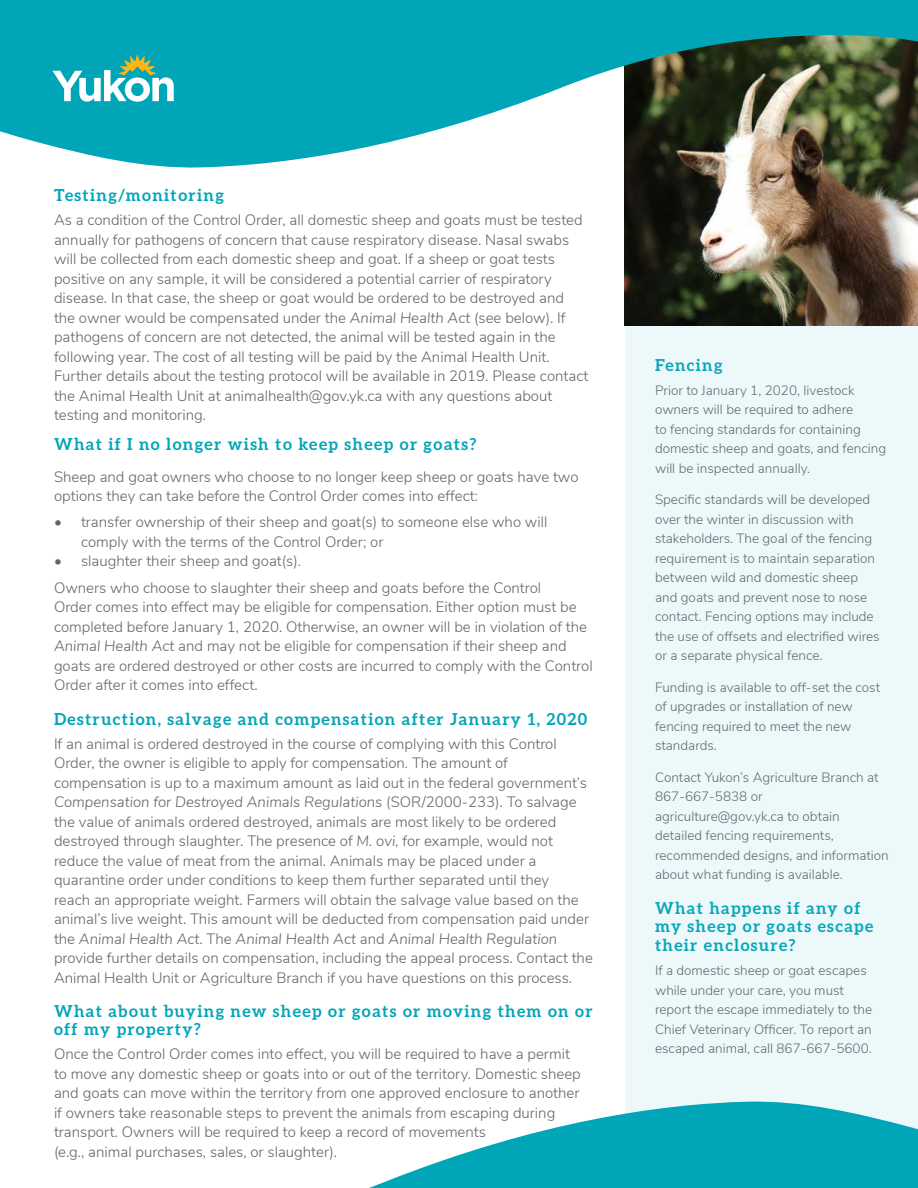
<style>
.page{position:relative;width:918px;height:1188px;background:#fff}
.page>*{position:absolute;margin:0;border:0;box-sizing:border-box;transform-origin:0 0}
.t1{font:700 16.5px/18px "Aleo";letter-spacing:.08em;color:#00a5b8}
.t2{font:300 15px/19.5px "Nunito Sans";color:#636466}
.t3{font:300 13.5px/19.5px "Nunito Sans";color:#636466}
.s1{font-style:italic}
</style>
<div class="page">
<div style="left:625px;top:326px;width:293px;height:774px;background:#ecf8fa"></div>
<img style="left:625px;top:169px;width:293px;height:157px">
<svg style="left:0;top:0;width:918px;height:169px;background:#359ca1"></svg>
<svg style="left:52px;top:54px;width:122px;height:48px"></svg>
<svg style="left:369px;top:1100px;width:549px;height:88px;fill:#00a5b8"></svg>
<p class="t1" style="left:54px;top:186px;width:171px">Testing/monitoring</p>
<p class="t2" style="left:54px;top:209px;width:536px">As a condition of the Control Order, all domestic sheep and goats must be tested annually for pathogens of concern that cause respiratory disease. Nasal swabs will be collected from each domestic sheep and goat. If a sheep or goat tests positive on any sample, it will be considered a potential carrier of respiratory disease. In that case, the sheep or goat would be ordered to be destroyed and the owner would be compensated under the <span class="s1">Animal Health Act</span> (see below). If pathogens of concern are not detected, the animal will be tested again in the following year. The cost of all testing will be paid by the Animal Health Unit.<br>Further details about the testing protocol will be available in 2019. Please contact the Animal Health Unit at animalhealth@gov.yk.ca with any questions about testing and monitoring.</p>
<p class="t1" style="left:54px;top:435px;width:424px">What if I no longer wish to keep sheep or goats?</p>
<p class="t2" style="left:54px;top:466px;width:526px">Sheep and goat owners who choose to no longer keep sheep or goats have two options they can take before the Control Order comes into effect:</p>
<p class="t2" style="left:81px;top:512px;width:468px;text-indent:-27px">• transfer ownership of their sheep and goat(s) to someone else who will comply with the terms of the Control Order; or</p>
<p class="t2" style="left:54px;top:547px;width:489px;line-height:26.2px">• slaughter their sheep and goat(s).<br>Owners who choose to slaughter their sheep and goats before the Control</p>
<p class="t2" style="left:54px;top:596px;width:540px">Order comes into effect may be eligible for compensation. Either option must be completed before January 1, 2020. Otherwise, an owner will be in violation of the <span class="s1">Animal Health Act</span> and may not be eligible for compensation if their sheep and goats are ordered destroyed or other costs are incurred to comply with the Control Order after it comes into effect.</p>
<p class="t1" style="left:54px;top:709px;width:535px">Destruction, salvage and compensation after January 1, 2020</p>
<p class="t2" style="left:54px;top:733px;width:540px">If an animal is ordered destroyed in the course of complying with this Control Order, the owner is eligible to apply for compensation. The amount of compensation is up to a maximum amount as laid out in the federal government’s <span class="s1">Compensation for Destroyed Animals Regulations</span> (SOR/2000-233). To salvage the value of animals ordered destroyed, animals are most likely to be ordered destroyed through slaughter. The presence of <span class="s1">M. ovi,</span> for example, would not reduce the value of meat from the animal. Animals may be placed under a quarantine order under conditions to keep them further separated until they<br>reach an appropriate weight. Farmers will obtain the salvage value based on the animal’s live weight. This amount will be deducted from compensation paid under the <span class="s1">Animal Health Act</span>. The <span class="s1">Animal Health Act</span> and <span class="s1">Animal Health Regulation </span>provide further details on compensation, including the appeal process. Contact the Animal Health Unit or Agriculture Branch if you have questions on this process.</p>
<p class="t1" style="left:54px;top:1002px;width:540px">What about buying new sheep or goats or moving them on or off my property?</p>
<p class="t2" style="left:54px;top:1043px;width:528px">Once the Control Order comes into effect, you will be required to have a permit to move any domestic sheep or goats into or out of the territory. Domestic sheep and goats can move within the territory from one approved enclosure to another if owners take reasonable steps to prevent the animals from escaping during transport. Owners will be required to keep a record of movements<br>(e.g., animal purchases, sales, or slaughter).</p>
<p class="t1" style="left:655px;top:356px;width:69px">Fencing</p>
<p class="t3" style="left:655px;top:380px;width:233px">Prior to January 1, 2020, livestock owners will be required to adhere<br>to fencing standards for containing domestic sheep and goats, and fencing will be inspected annually.</p>
<p class="t3" style="left:655px;top:489px;width:226px">Specific standards will be developed over the winter in discussion with stakeholders. The goal of the fencing requirement is to maintain separation between wild and domestic sheep and goats and prevent nose to nose contact. Fencing options may include the use of offsets and electrified wires or a separate physical fence.</p>
<p class="t3" style="left:655px;top:677px;width:227px">Funding is available to off-set the cost of upgrades or installation of new fencing required to meet the new standards.</p>
<p class="t3" style="left:655px;top:767px;width:235px">Contact Yukon’s Agriculture Branch at<br>867-667-5838 or agriculture@gov.yk.ca to obtain detailed fencing requirements, recommended designs, and information about what funding is available.</p>
<p class="t1" style="left:655px;top:899px;width:220px">What happens if any of my sheep or goats escape</p>
<p class="t1" style="left:655px;top:936px;width:142px">their enclosure?</p>
<p class="t3" style="left:655px;top:960px;width:219px">If a domestic sheep or goat escapes while under your care, you must report the escape immediately to the Chief Veterinary Officer. To report an escaped animal, call 867-667-5600.</p>
</div>
